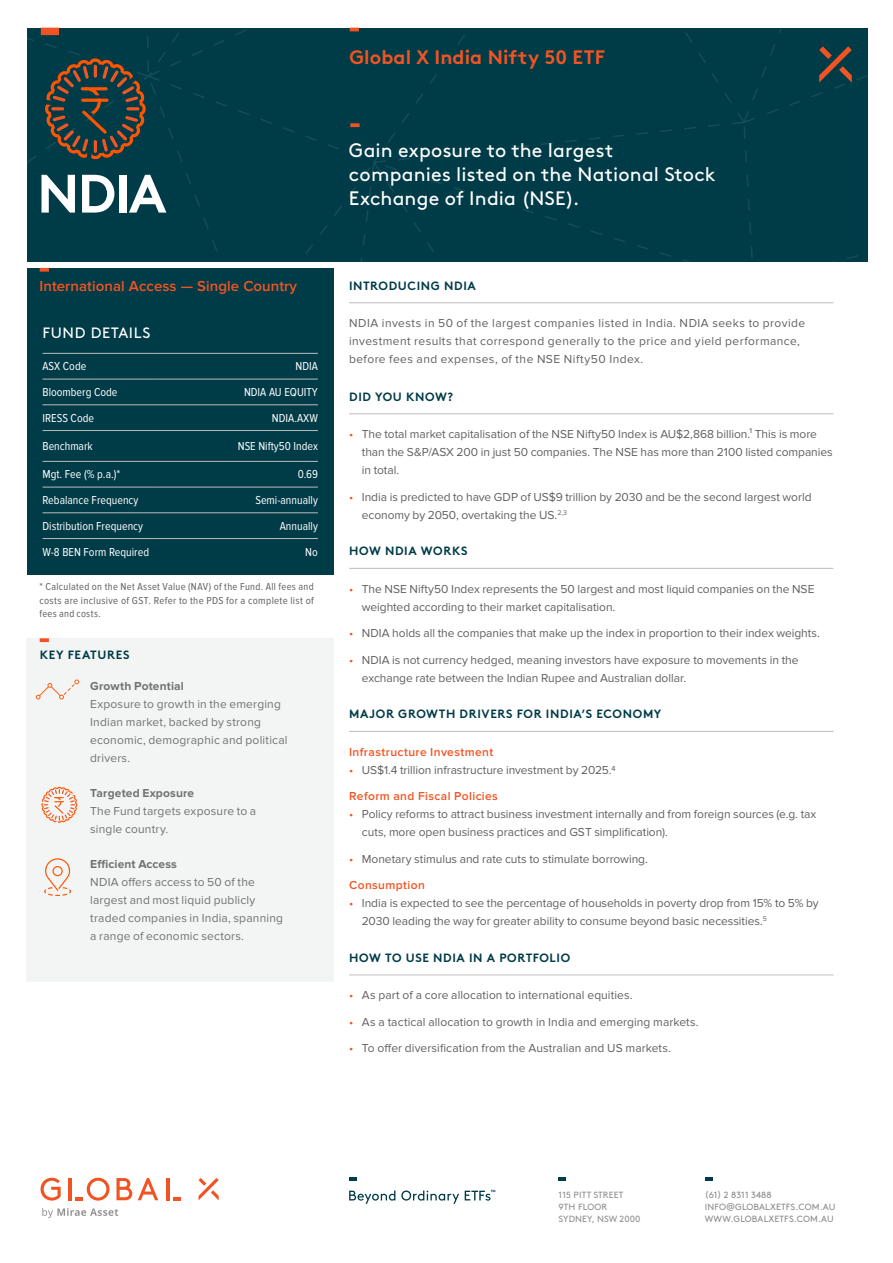
<style>
.page{position:relative;width:893px;height:1263px;background:#fff}
.page>*{position:absolute;margin:0;border:0;box-sizing:border-box;transform-origin:0 0}
.t1{font:700 54px "Brown Std";color:#fff}
.t2{font:19.5px/24px "Brown Std";letter-spacing:.01em;color:#fff}
.t3{font:700 19.5px "Brown Std";letter-spacing:.005em;color:#f15422}
.t4{font:600 15px "Proxima Nova";letter-spacing:.005em;color:#f15422}
.t5{font:15px "Brown Std";letter-spacing:.04em;color:#fff}
.t6{font:12px/18px "Proxima Nova";letter-spacing:-.005em;color:#616061}
.t7{font:12px/18px "Proxima Nova";letter-spacing:.015em;color:#727272}
.t8{font:12px/18px "Proxima Nova";letter-spacing:.035em;color:#616061}
.t9{font:12px "Proxima Nova Cond";color:#fff}
.t10{font:700 12px "Brown Std";letter-spacing:.055em;color:#003b48}
.t11{font:600 12px "Proxima Nova";letter-spacing:.035em;color:#f15422}
.t12{font:700 12px "Proxima Nova";letter-spacing:.01em;color:#727272}
.t13{font:10.5px/13.5px "Proxima Nova Cond";letter-spacing:.03em;color:#616061;text-align:justify}
.t14{font:9px/12px "Brown Std";letter-spacing:.015em;color:#8e8e8f}
.t15{font:9px/12px "Brown Std";letter-spacing:.015em;color:#90908f}
.t16{font:700 6px "Brown Std";color:#003b48}
.s1{color:#f15422}
</style>
<div class="page">
<div style="left:27px;top:268px;width:306px;height:306px;background:#003b48"></div>
<div style="left:26px;top:638px;width:307px;height:344px;background:#f3f4f4"></div>
<svg style="left:36px;top:679px;width:43px;height:20px"></svg>
<svg style="left:44px;top:858px;width:27px;height:38px"></svg>
<svg style="left:41px;top:787px;width:36px;height:36px"></svg>
<svg style="left:349px;top:1190px;width:46px;height:14px"></svg>
<svg style="left:401px;top:1190px;width:58px;height:14px"></svg>
<svg style="left:465px;top:1191px;width:26px;height:9px"></svg>
<svg style="left:349px;top:1177px;width:8px;height:4px"></svg>
<svg style="left:705px;top:1177px;width:8px;height:4px"></svg>
<svg style="left:558px;top:1177px;width:8px;height:4px"></svg>
<svg style="left:116px;top:1178px;width:16px;height:22px"></svg>
<svg style="left:138px;top:1178px;width:20px;height:22px"></svg>
<svg style="left:199px;top:1178px;width:20px;height:22px"></svg>
<hr style="left:167px;top:1178px;width:3px;height:22px;background:#f15422">
<svg style="left:173px;top:1197px;width:8px;height:3px"></svg>
<svg style="left:41px;top:1178px;width:20px;height:22px"></svg>
<hr style="left:69px;top:1178px;width:3px;height:22px;background:#f15422">
<svg style="left:75px;top:1178px;width:35px;height:22px"></svg>
<svg style="left:42px;top:1208px;width:76px;height:10px"></svg>
<div style="left:27px;top:28px;width:840px;height:233px;background:#003b48"></div>
<svg style="left:350px;top:123px;width:10px;height:4px"></svg>
<hr style="left:349px;top:302px;width:484px;height:1px;background:#bcbdbb">
<hr style="left:349px;top:413px;width:484px;height:1px;background:#bcbdbb">
<hr style="left:349px;top:568px;width:484px;height:1px;background:#bcbdbb">
<hr style="left:349px;top:731px;width:484px;height:1px;background:#bcbdbb">
<hr style="left:349px;top:974px;width:484px;height:1px;background:#bcbdbb">
<svg style="left:40px;top:638px;width:9px;height:4px"></svg>
<svg style="left:40px;top:268px;width:9px;height:4px"></svg>
<hr style="left:42px;top:353px;width:111px;height:1px;background:#bcbdbb">
<hr style="left:153px;top:353px;width:165px;height:1px;background:#bcbdbb">
<hr style="left:42px;top:405px;width:111px;height:1px;background:#bcbdbb">
<hr style="left:153px;top:405px;width:165px;height:1px;background:#bcbdbb">
<hr style="left:42px;top:379px;width:111px;height:1px;background:#bcbdbb">
<hr style="left:153px;top:379px;width:165px;height:1px;background:#bcbdbb">
<hr style="left:42px;top:430px;width:111px;height:1px;background:#bcbdbb">
<hr style="left:153px;top:430px;width:165px;height:1px;background:#bcbdbb">
<hr style="left:42px;top:461px;width:111px;height:1px;background:#bcbdbb">
<hr style="left:153px;top:461px;width:165px;height:1px;background:#bcbdbb">
<hr style="left:42px;top:487px;width:111px;height:1px;background:#bcbdbb">
<hr style="left:153px;top:487px;width:165px;height:1px;background:#bcbdbb">
<hr style="left:42px;top:513px;width:111px;height:1px;background:#bcbdbb">
<hr style="left:153px;top:513px;width:165px;height:1px;background:#bcbdbb">
<hr style="left:42px;top:538px;width:111px;height:1px;background:#bcbdbb">
<hr style="left:153px;top:538px;width:165px;height:1px;background:#bcbdbb">
<div style="left:41px;top:28px;width:18px;height:7px;background:#f15422"></div>
<h1 class="t1" style="left:37px;top:161px;width:131px">NDIA</h1>
<p class="t4" style="left:39px;top:277px;width:259px">International Access — Single Country</p>
<p class="t5" style="left:43px;top:324px;width:109px">FUND DETAILS</p>
<p class="t9" style="left:42px;top:360px;width:45px">ASX Code</p>
<p class="t9" style="left:295px;top:360px;width:24px">NDIA</p>
<p class="t9" style="left:42px;top:385px;width:77px">Bloomberg Code</p>
<p class="t9" style="left:244px;top:385px;width:75px">NDIA AU EQUITY</p>
<p class="t9" style="left:42px;top:411px;width:53px">IRESS Code</p>
<p class="t9" style="left:272px;top:411px;width:47px">NDIA.AXW</p>
<p class="t9" style="left:42px;top:439px;width:52px">Benchmark</p>
<p class="t9" style="left:238px;top:439px;width:82px">NSE Nifty50 Index</p>
<p class="t9" style="left:42px;top:467px;width:79px">Mgt. Fee (% p.a.)*</p>
<p class="t9" style="left:298px;top:467px;width:22px">0.69</p>
<p class="t9" style="left:42px;top:493px;width:97px">Rebalance Frequency</p>
<p class="t9" style="left:255px;top:493px;width:64px">Semi-annually</p>
<p class="t9" style="left:42px;top:519px;width:102px">Distribution Frequency</p>
<p class="t9" style="left:280px;top:519px;width:40px">Annually</p>
<p class="t9" style="left:42px;top:545px;width:108px">W-8 BEN Form Required</p>
<p class="t9" style="left:305px;top:545px;width:14px">No</p>
<p class="t13" style="left:39px;top:580px;width:276px">* Calculated on the Net Asset Value (NAV) of the Fund. All fees and costs are inclusive of GST. Refer to the PDS for a complete list of fees and costs.</p>
<p class="t10" style="left:40px;top:647px;width:91px">KEY FEATURES</p>
<p class="t12" style="left:90px;top:680px;width:95px">Growth Potential</p>
<p class="t7" style="left:90px;top:695px;width:199px">Exposure to growth in the emerging<br>Indian market, backed by strong economic, demographic and political drivers.</p>
<p class="t12" style="left:90px;top:787px;width:105px">Targeted Exposure</p>
<p class="t7" style="left:90px;top:802px;width:168px">The Fund targets exposure to a single country.</p>
<p class="t12" style="left:90px;top:858px;width:88px">Efficient Access</p>
<p class="t7" style="left:90px;top:873px;width:194px">NDIA offers access to 50 of the largest and most liquid publicly traded companies in India, spanning a range of economic sectors.</p>
<h2 class="t3" style="left:349px;top:45px;width:257px">Global X India Nifty 50 ETF</h2>
<h2 class="t2" style="left:349px;top:138px;width:368px">Gain exposure to the largest companies listed on the National Stock<br>Exchange of India (NSE).</h2>
<p class="t10" style="left:349px;top:278px;width:128px">INTRODUCING NDIA</p>
<p class="t8" style="left:349px;top:314px;width:458px">NDIA invests in 50 of the largest companies listed in India. NDIA seeks to provide investment results that correspond generally to the price and yield performance, before fees and expenses, of the NSE Nifty50 Index.</p>
<p class="t10" style="left:349px;top:389px;width:106px">DID YOU KNOW?</p>
<p class="t6" style="left:362px;top:425px;width:472px;text-indent:-13px"><span class="s1">•</span> The total market capitalisation of the NSE Nifty50 Index is AU$2,868 billion.¹ This is more than the S&amp;P/ASX 200 in just 50 companies. The NSE has more than 2100 listed companies in total.</p>
<p class="t6" style="left:362px;top:488px;width:451px;text-indent:-13px"><span class="s1">•</span> India is predicted to have GDP of US$9 trillion by 2030 and be the second largest world economy by 2050, overtaking the US.<sup>2,3</sup></p>
<p class="t10" style="left:349px;top:544px;width:120px">HOW NDIA WORKS</p>
<p class="t6" style="left:362px;top:580px;width:454px;text-indent:-13px"><span class="s1">•</span> The NSE Nifty50 Index represents the 50 largest and most liquid companies on the NSE weighted according to their market capitalisation.</p>
<p class="t6" style="left:349px;top:624px;width:472px"><span class="s1">•</span> NDIA holds all the companies that make up the index in proportion to their index weights.</p>
<p class="t6" style="left:362px;top:651px;width:438px;text-indent:-13px"><span class="s1">•</span> NDIA is not currency hedged, meaning investors have exposure to movements in the exchange rate between the Indian Rupee and Australian dollar.</p>
<p class="t10" style="left:349px;top:707px;width:314px">MAJOR GROWTH DRIVERS FOR INDIA’S ECONOMY</p>
<p class="t11" style="left:349px;top:745px;width:146px">Infrastructure Investment</p>
<p class="t6" style="left:349px;top:761px;width:268px"><span class="s1">•</span> US$1.4 trillion infrastructure investment by 2025.4</p>
<p class="t11" style="left:349px;top:789px;width:150px">Reform and Fiscal Policies</p>
<p class="t6" style="left:362px;top:805px;width:456px;text-indent:-13px"><span class="s1">•</span> Policy reforms to attract business investment internally and from foreign sources (e.g. tax cuts, more open business practices and GST simplification).</p>
<p class="t6" style="left:349px;top:850px;width:300px"><span class="s1">•</span> Monetary stimulus and rate cuts to stimulate borrowing.</p>
<p class="t11" style="left:349px;top:878px;width:77px">Consumption</p>
<p class="t6" style="left:362px;top:894px;width:458px;text-indent:-13px"><span class="s1">•</span> India is expected to see the percentage of households in poverty drop from 15% to 5% by<br>2030 leading the way for greater ability to consume beyond basic necessities.<sup>5</sup></p>
<p class="t10" style="left:349px;top:950px;width:223px">HOW TO USE NDIA IN A PORTFOLIO</p>
<p class="t6" style="left:349px;top:986px;width:285px"><span class="s1">•</span> As part of a core allocation to international equities.</p>
<p class="t6" style="left:349px;top:1013px;width:351px"><span class="s1">•</span> As a tactical allocation to growth in India and emerging markets.</p>
<p class="t6" style="left:349px;top:1039px;width:323px"><span class="s1">•</span> To offer diversification from the Australian and US markets.</p>
<p class="t16" style="left:490px;top:1189px;width:7px">™</p>
<p class="t15" style="left:558px;top:1189px;width:83px">115 PITT STREET<br>9TH FLOOR<br>SYDNEY, NSW 2000</p>
<p class="t14" style="left:705px;top:1189px;width:132px">(61) 2 8311 3488<br>INFO@GLOBALXETFS.COM.AU<br>WWW.GLOBALXETFS.COM.AU</p>
</div>
